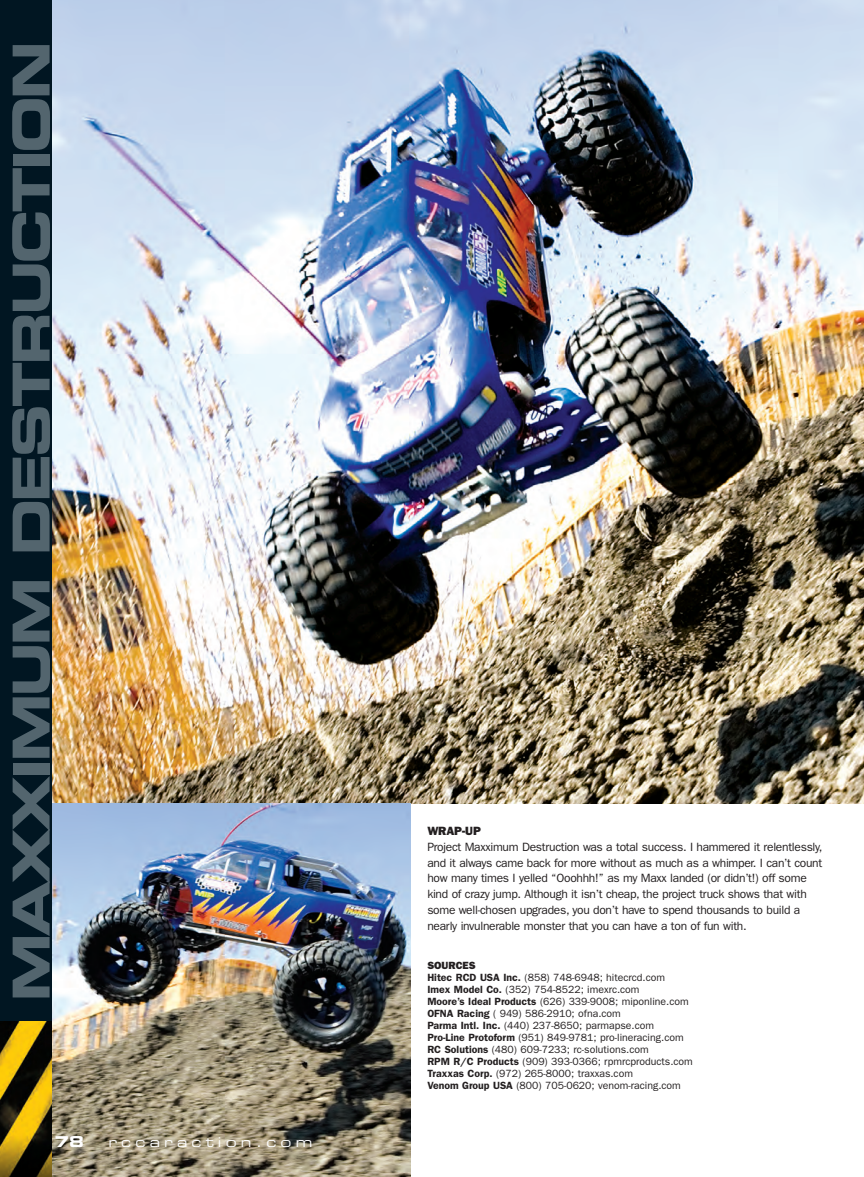
<style>
.page{position:relative;width:864px;height:1177px;background:#fff}
.page>*{position:absolute;margin:0;border:0;box-sizing:border-box;transform-origin:0 0}
.t1{font:51px "Eurostile Bold Extended Two";letter-spacing:-.06em;color:#53656e}
.t2{font:15px "Eurostile Bold Extended Two";color:#fff}
.t3{font:13.5px "Eurostile Extended Two";letter-spacing:.31em;color:#fff}
.t4{font:12px/15.8px "Franklin Gothic";letter-spacing:-.025em;color:#231f20}
.t5{font:800 12px "Franklin Gothic";letter-spacing:-.005em;color:#231f20}
.t6{font:10.5px/12px "Franklin Gothic";color:#231f20}
.s1{font-weight:800}
.s2{font-weight:600}
</style>
<div class="page">
<img style="left:0;top:0;width:864px;height:1176px">
<h1 class="t1" style="left:13px;top:1001px;width:961px;rotate:-90deg">MAXXIMUM DESTRUCTION</h1>
<h2 class="t2" style="left:54px;top:1136px;width:31px">78</h2>
<p class="t3" style="left:108px;top:1137px;width:205px">rccaraction.com</p>
<p class="t5" style="left:427px;top:827px;width:55px">WRAP-UP</p>
<p class="t4" style="left:427px;top:840px;width:396px">Project Maxximum Destruction was a total success. I hammered it relentlessly, and it always came back for more without as much as a whimper. I can’t count how many times I yelled “Ooohhh!” as my Maxx landed (or didn’t!) off some kind of crazy jump. Although it isn’t cheap, the project truck shows that with some well-chosen upgrades, you don’t have to spend thousands to build a nearly invulnerable monster that you can have a ton of fun with.</p>
<p class="t6" style="left:427px;top:960px;width:267px"><span class="s1">SOURCES<br></span><span class="s2">Hitec RCD USA Inc.</span> (858) 748-6948; hitecrcd.com<br><span class="s2">Imex Model Co.</span> (352) 754-8522; imexrc.com<br><span class="s2">Moore’s Ideal Products</span> (626) 339-9008; miponline.com <span class="s2">OFNA Racing</span> ( 949) 586-2910; ofna.com<br><span class="s2">Parma Intl. Inc.</span> (440) 237-8650; parmapse.com <span class="s2">Pro-Line Protoform</span> (951) 849-9781; pro-lineracing.com <span class="s2">RC Solutions</span> (480) 609-7233; rc-solutions.com<br><span class="s2">RPM R/C Products</span> (909) 393-0366; rpmrcproducts.com <span class="s2">Traxxas Corp.</span> (972) 265-8000; traxxas.com<br><span class="s2">Venom Group USA</span> (800) 705-0620; venom-racing.com</p>
</div>
